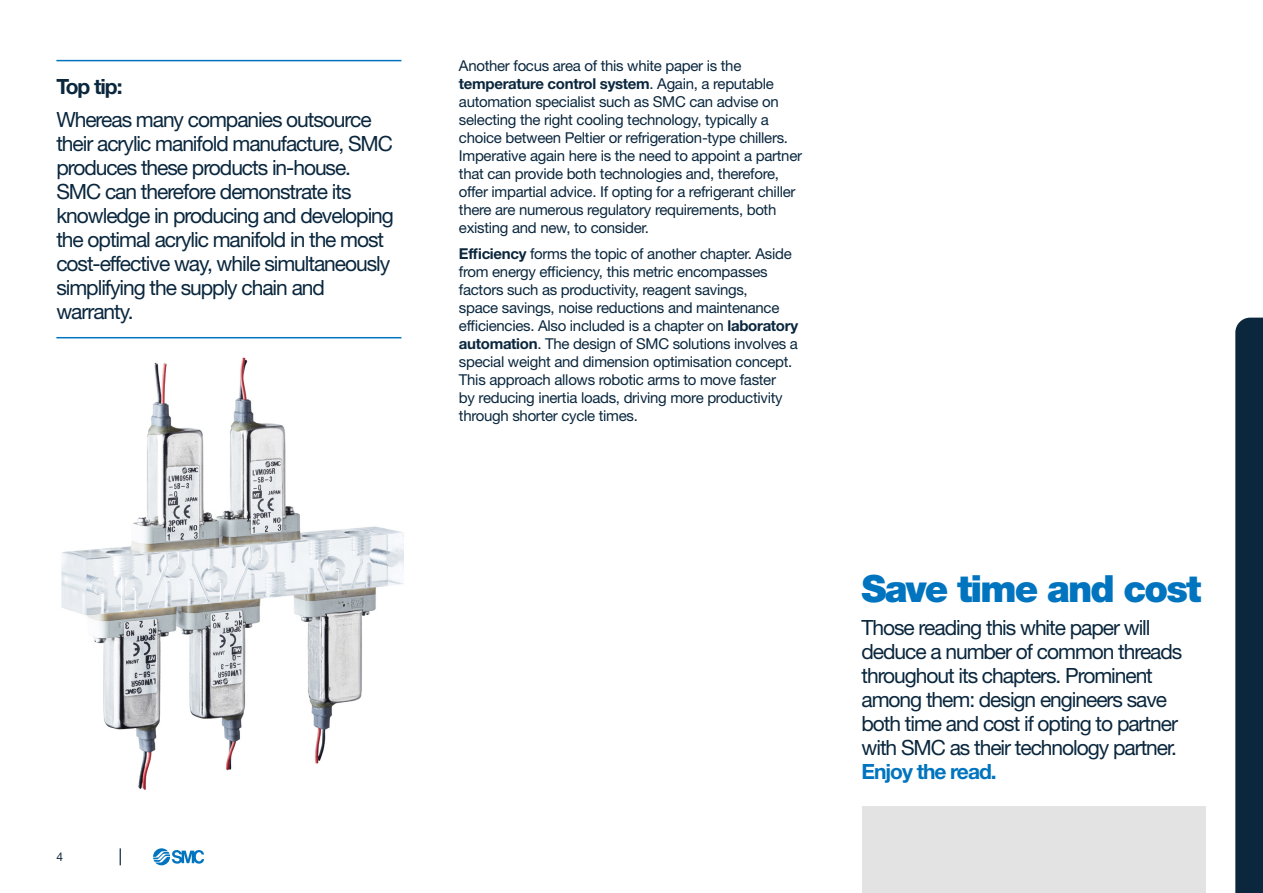
<style>
.page{position:relative;width:1263px;height:893px;background:#fff}
.page>*{position:absolute;margin:0;border:0;box-sizing:border-box;transform-origin:0 0}
.t1{font:900 37.5px "Helvetica Neue LT Pro";letter-spacing:-.05em;color:#0074be}
.t2{font:21px/24px "Helvetica Neue LT Std";letter-spacing:-.05em;color:#0a273e}
.t3{font:700 21px "Helvetica Neue LT Std";letter-spacing:-.05em;color:#0a273e}
.t4{font:15px/18px "Helvetica Neue LT Std";letter-spacing:-.02em;color:#0a273e}
.t5{font:12px "Helvetica Neue LT Std";color:#0a273e}
.s1{font-weight:700}
.s2{font-weight:700;color:#0074be}
</style>
<div class="page">
<div style="left:862px;top:806px;width:344px;height:87px;background:#e3e3e3"></div>
<hr style="left:56px;top:60px;width:345px;height:1px;background:#0074be">
<hr style="left:56px;top:337px;width:345px;height:1px;background:#0074be">
<svg style="left:1235px;top:318px;width:28px;height:575px;background:#173248"></svg>
<img style="left:61px;top:357px;width:343px;height:433px">
<svg style="left:153px;top:848px;width:51px;height:17px"></svg>
<svg style="left:120px;top:848px;width:1px;height:17px"></svg>
<p class="t3" style="left:56px;top:74px;width:68px">Top tip:</p>
<p class="t2" style="left:56px;top:107px;width:339px">Whereas many companies outsource their acrylic manifold manufacture, SMC produces these products in-house.<br>SMC can therefore demonstrate its knowledge in producing and developing the optimal acrylic manifold in the most cost-effective way, while simultaneously simplifying the supply chain and warranty.</p>
<p class="t5" style="left:56px;top:850px;width:8px">4</p>
<p class="t4" style="left:459px;top:56px;width:345px">Another focus area of this white paper is the <span class="s1">temperature control system</span>. Again, a reputable automation specialist such as SMC can advise on selecting the right cooling technology, typically a choice between Peltier or refrigeration-type chillers.<br>Imperative again here is the need to appoint a partner that can provide both technologies and, therefore, offer impartial advice. If opting for a refrigerant chiller there are numerous regulatory requirements, both existing and new, to consider.</p>
<p class="t4" style="left:459px;top:245px;width:341px"><span class="s1">Efficiency</span> forms the topic of another chapter. Aside from energy efficiency, this metric encompasses factors such as productivity, reagent savings,<br>space savings, noise reductions and maintenance efficiencies. Also included is a chapter on <span class="s1">laboratory automation</span>. The design of SMC solutions involves a special weight and dimension optimisation concept.<br>This approach allows robotic arms to move faster<br>by reducing inertia loads, driving more productivity through shorter cycle times.</p>
<p class="t1" style="left:861px;top:566px;width:341px">Save time and cost</p>
<p class="t2" style="left:861px;top:615px;width:322px">Those reading this white paper will deduce a number of common threads throughout its chapters. Prominent among them: design engineers save both time and cost if opting to partner with SMC as their technology partner.<br><span class="s2">Enjoy the read.</span></p>
</div>
